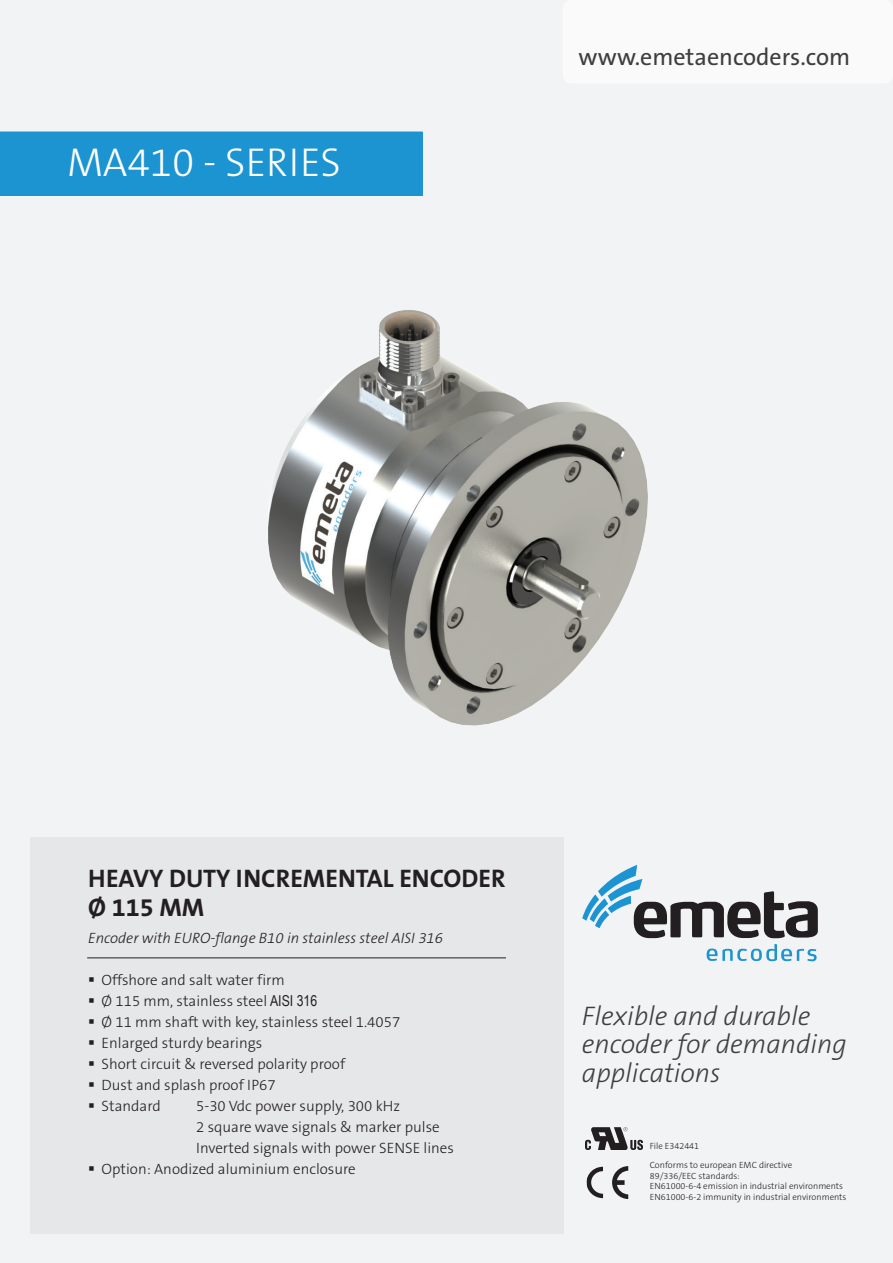
<style>
.page{position:relative;width:893px;height:1263px;background:#f2f3f4}
.page>*{position:absolute;margin:0;border:0;box-sizing:border-box;transform-origin:0 0}
.t1{font:300 40.5px "The Sans B3";color:#fff}
.t2{font:italic 300 27px/28.5px "The Sans B3";color:#3e3e3f}
.t3{font:700 25.5px/28.5px "The Sans B7";color:#231f20}
.t4{font:24px "The Sans B5 Plain";color:#3e3e3f}
.t5{font:300 15px/21px "The Sans B3";color:#231f20}
.t6{font:italic 300 15px "The Sans B3";color:#231f20}
.t7{font:300 9px/10.8px "The Sans B3";color:#231f20}
.s1{font-family:"Arial Narrow";font-weight:400}
</style>
<div class="page">
<div style="left:31px;top:837px;width:533px;height:396px;background:#e6e7e9"></div>
<svg style="left:586px;top:1167px;width:17px;height:31px"></svg>
<svg style="left:612px;top:1166px;width:16px;height:33px"></svg>
<div style="left:563px;top:0;width:330px;height:84px;background:#fff;border-radius:9px"></div>
<hr style="left:87px;top:957px;width:419px;height:1px;background:#231f20">
<img style="left:585px;top:1128px;width:57px;height:22px">
<img style="left:268px;top:187px;width:380px;height:539px">
<svg style="left:582px;top:865px;width:236px;height:73px"></svg>
<svg style="left:707px;top:944px;width:110px;height:18px"></svg>
<div style="left:0;top:132px;width:422px;height:63px;background:#1c94d2"></div>
<div style="left:0;top:132px;width:422px;height:64px;border:1px solid #1c94d2"></div>
<h1 class="t1" style="left:67px;top:141px;width:275px">MA410 - SERIES</h1>
<h3 class="t4" style="left:578px;top:45px;width:273px">www.emetaencoders.com</h3>
<h3 class="t3" style="left:88px;top:865px;width:419px">HEAVY DUTY INCREMENTAL ENCODER<br>Ø 115 MM</h3>
<p class="t6" style="left:88px;top:930px;width:356px">Encoder with EURO-flange B10 in stainless steel AISI 316</p>
<p class="t5" style="left:88px;top:970px;width:198px">▪ Offshore and salt water firm</p>
<p class="t5" style="left:88px;top:991px;width:231px">▪ Ø 115 mm, stainless steel <span class="s1">AISI 316</span></p>
<p class="t5" style="left:88px;top:1012px;width:314px">▪ Ø 11 mm shaft with key, stainless steel 1.4057</p>
<p class="t5" style="left:88px;top:1033px;width:176px">▪ Enlarged sturdy bearings</p>
<p class="t5" style="left:88px;top:1054px;width:258px">▪ Short circuit &amp; reversed polarity proof</p>
<p class="t5" style="left:88px;top:1075px;width:189px">▪ Dust and splash proof IP67</p>
<p class="t5" style="left:88px;top:1096px;width:74px">▪ Standard</p>
<p class="t5" style="left:196px;top:1096px;width:259px">5-30 Vdc power supply, 300 kHz<br>2 square wave signals &amp; marker pulse<br>Inverted signals with power SENSE lines</p>
<p class="t5" style="left:88px;top:1159px;width:269px">▪ Option: Anodized aluminium enclosure</p>
<p class="t7" style="left:650px;top:1160px;width:198px">Conforms to european EMC directive<br>89/336/EEC standards:<br>EN61000-6-4 emission in industrial environments EN61000-6-2 immunity in industrial environments</p>
<h2 class="t2" style="left:582px;top:1002px;width:267px">Flexible and durable encoder for demanding applications</h2>
<p class="t7" style="left:650px;top:1140px;width:51px">File E342441</p>
</div>
